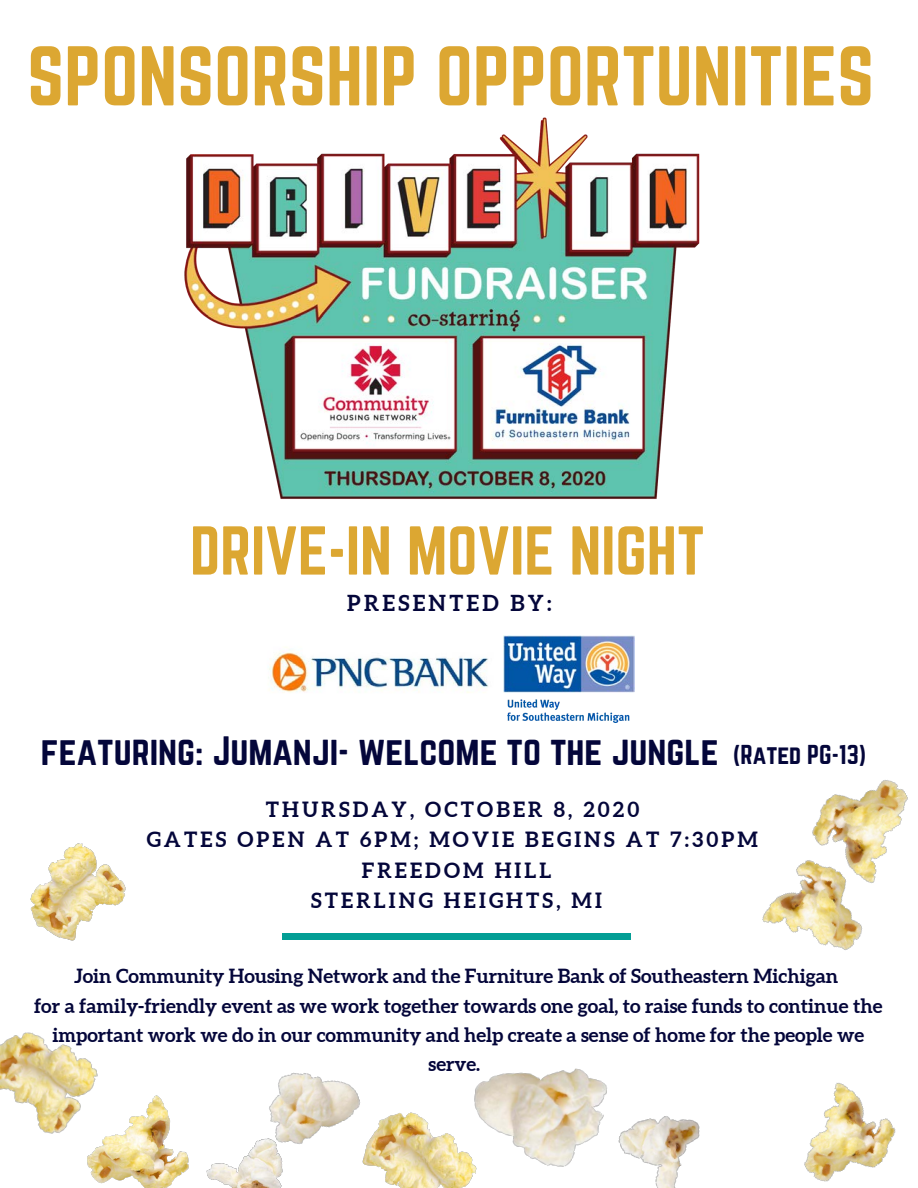
<style>
.page{position:relative;width:918px;height:1188px;background:#fff}
.page>*{position:absolute;margin:0;border:0;box-sizing:border-box;transform-origin:0 0}
.t1{font:73.95px "Norwester";color:#dca732}
.t2{font:60.3px "Norwester";color:#dca732}
.t3{font:36px "Norwester";color:#04063a}
.t4{font:700 22.05px "Aleo";letter-spacing:.15em;color:#04063a}
.t5{font:700 21px/30.6px "Aleo";letter-spacing:.15em;color:#04063a;text-align:center}
.t6{font:700 19.5px/29.2px "Aleo";color:#04063a;text-align:center}
.s1{font-size:24px}
</style>
<div class="page">
<img style="left:30px;top:843px;width:96px;height:98px">
<img style="left:141px;top:1095px;width:46px;height:93px">
<img style="left:804px;top:1082px;width:92px;height:100px">
<img style="left:269px;top:1072px;width:65px;height:58px">
<img style="left:832px;top:780px;width:76px;height:20px">
<img style="left:187px;top:1122px;width:132px;height:66px">
<img style="left:0;top:1032px;width:141px;height:152px">
<img style="left:504px;top:1068px;width:86px;height:99px">
<img style="left:762px;top:796px;width:145px;height:154px">
<img style="left:590px;top:1078px;width:110px;height:110px">
<img style="left:334px;top:1073px;width:170px;height:115px">
<img style="left:419px;top:1176px;width:247px;height:12px">
<div style="left:282px;top:933px;width:349px;height:7px;background:#039e95"></div>
<img style="left:184px;top:117px;width:516px;height:382px">
<img style="left:269px;top:647px;width:219px;height:46px">
<img style="left:503px;top:636px;width:132px;height:86px">
<h1 class="t1" style="left:27px;top:41px;width:848px">SPONSORSHIP OPPORTUNITIES</h1>
<h2 class="t2" style="left:190px;top:522px;width:516px">DRIVE-IN MOVIE NIGHT</h2>
<p class="t4" style="left:347px;top:590px;width:206px">PRESENTED BY:</p>
<h3 class="t3" style="left:41px;top:734px;width:827px">featuring: Jumanji- welcome to the jungle <span class="s1">(Rated PG-13)</span></h3>
<p class="t5" style="left:147px;top:794px;width:613px">THURSDAY, OCTOBER 8, 2020<br>GATES OPEN AT 6PM; MOVIE BEGINS AT 7:30PM<br>FREEDOM HILL<br>STERLING HEIGHTS, MI</p>
<p class="t6" style="left:34px;top:962px;width:850px">Join Community Housing Network and the Furniture Bank of Southeastern Michigan<br>for a family-friendly event as we work together towards one goal, to raise funds to continue the important work we do in our community and help create a sense of home for the people we serve.</p>
</div>
